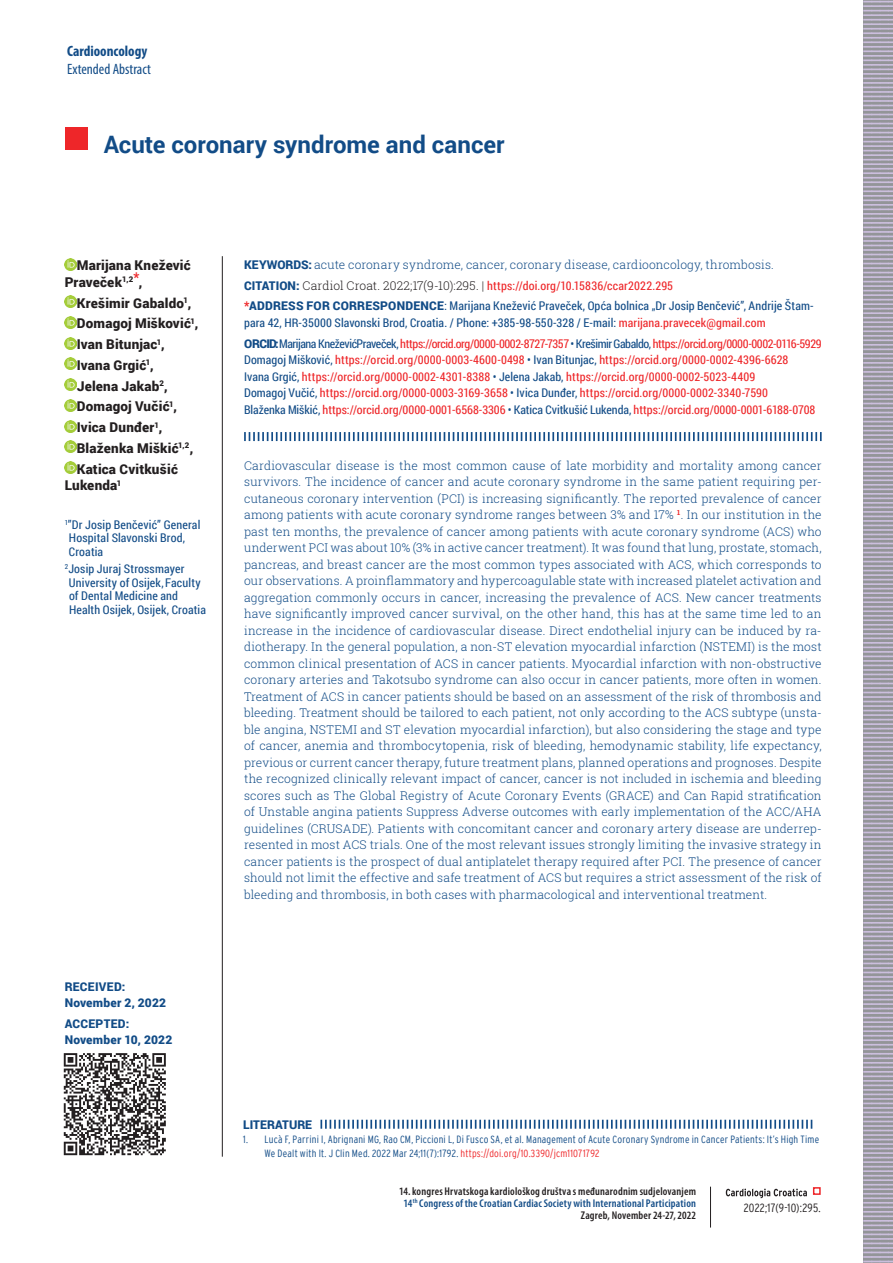
<style>
.page{position:relative;width:893px;height:1263px;background:#fff}
.page>*{position:absolute;margin:0;border:0;box-sizing:border-box;transform-origin:0 0}
.t1{font:700 24px "Roboto";color:#124c87}
.t2{font:condensed 15px "Myriad Pro";color:#124c87}
.t3{font:700 condensed 15px "Myriad Pro";color:#124c87}
.t4{font:900 13.5px/20.7px "Roboto";letter-spacing:.015em;color:#231f20}
.t5{font:300 12px/16.5px "Roboto Slab";letter-spacing:.01em;color:#124c87;text-align:justify}
.t6{font:12px/16.5px "Roboto Condensed";letter-spacing:.005em;color:#ee2629}
.t7{font:12px/13.5px "Roboto Condensed";letter-spacing:.01em;color:#124c87}
.t8{font:900 12px/16.5px "Roboto";letter-spacing:.015em;color:#124c87}
.t9{font:300 condensed 12px "Interstate";letter-spacing:.02em;color:#231f20}
.t10{font:600 condensed 11.25px/12px "Myriad Pro";letter-spacing:.015em;color:#231f20;text-align:right}
.t11{font:300 condensed 10.5px/13.5px "Interstate";letter-spacing:.02em;color:#124c87}
.s1{font-family:"Roboto";font-weight:900}
.s2{font-family:"Roboto";font-weight:900;color:#124c87}
.s3{font-family:"Roboto Slab";font-weight:300;color:#231f20}
.s4{color:#ee2629}
.s5{font-family:"Roboto"}
.s6{color:#124c87}
</style>
<div class="page">
<svg style="left:726px;top:1188px;width:81px;height:10px"></svg>
<div style="left:813px;top:1187px;width:8px;height:8px;border:2px solid #ee2629"></div>
<hr style="left:710px;top:1187px;width:1px;height:40px;background:#231f20">
<svg style="left:65px;top:258px;width:12px;height:12px"></svg>
<svg style="left:65px;top:296px;width:12px;height:12px"></svg>
<svg style="left:65px;top:316px;width:12px;height:12px"></svg>
<svg style="left:65px;top:337px;width:12px;height:12px"></svg>
<svg style="left:65px;top:358px;width:12px;height:12px"></svg>
<svg style="left:65px;top:379px;width:12px;height:12px"></svg>
<svg style="left:65px;top:399px;width:12px;height:12px"></svg>
<svg style="left:65px;top:420px;width:12px;height:12px"></svg>
<svg style="left:65px;top:441px;width:12px;height:12px"></svg>
<svg style="left:65px;top:462px;width:12px;height:12px"></svg>
<hr style="left:222px;top:256px;width:1px;height:901px;background:#231f20">
<svg style="left:320px;top:1120px;width:492px;height:9px"></svg>
<svg style="left:244px;top:432px;width:578px;height:9px"></svg>
<div style="left:65px;top:128px;width:23px;height:22px;background:#ee2629"></div>
<svg style="left:863px;top:0;width:30px;height:1263px;background:#a7a3b1"></svg>
<svg style="left:64px;top:1053px;width:102px;height:102px"></svg>
<p class="t3" style="left:67px;top:42px;width:82px">Cardiooncology</p>
<p class="t2" style="left:67px;top:60px;width:85px">Extended Abstract</p>
<h1 class="t1" style="left:104px;top:127px;width:402px">Acute coronary syndrome and cancer</h1>
<p class="t4" style="left:65px;top:257px;width:128px;line-height:16.5px;text-indent:12px">Marijana Knežević<br>Praveček<sup>1,2</sup><sup>*</sup>,</p>
<p class="t4" style="left:77px;top:292px;width:123px">Krešimir Gabaldo<sup>1</sup>,<br>Domagoj Mišković<sup>1</sup>,<br>Ivan Bitunjac<sup>1</sup>,<br>Ivana Grgić<sup>1</sup>,<br>Jelena Jakab<sup>2</sup>,<br>Domagoj Vučić<sup>1</sup>,<br>Ivica Dunđer<sup>1</sup>,<br>Blaženka Miškić<sup>1,2</sup>,<br>Katica Cvitkušić</p>
<p class="t4" style="left:65px;top:474px;width:58px">Lukenda<sup>1</sup></p>
<p class="t7" style="left:69px;top:517px;width:133px;text-indent:-4px"><sup>1</sup>”Dr Josip Benčević” General<br>Hospital Slavonski Brod,<br>Croatia</p>
<p class="t7" style="left:69px;top:562px;width:139px;text-indent:-4px"><sup>2</sup>Josip Juraj Strossmayer<br>University of Osijek, Faculty of Dental Medicine and<br>Health Osijek, Osijek, Croatia</p>
<p class="t8" style="left:65px;top:978px;width:103px">Received:<br>November 2, 2022</p>
<p class="t8" style="left:65px;top:1015px;width:109px">Accepted:<br>November 10, 2022</p>
<p class="t5" style="left:244px;top:256px;width:531px"><span class="s1">KEYWORDS:</span> acute coronary syndrome, cancer, coronary disease, cardiooncology, thrombosis.</p>
<p class="t6" style="left:244px;top:277px;width:430px"><span class="s2">CITATION:</span> <span class="s3">Cardiol Croat. 2022;17(9-10):295. |</span> https://doi.org/10.15836/ccar2022.295</p>
<p class="t8" style="left:244px;top:297px;width:146px"><span class="s4">*</span>Address for correspond</p>
<p class="t7" style="left:244px;top:297px;width:571px;line-height:16.5px;text-indent:169px"><span class="s1">ence</span><span class="s5">:</span> Marijana Knežević Praveček, Opća bolnica „Dr Josip Benčević”, Andrije Štam&shy;para 42, HR-35000 Slavonski Brod, Croatia. / Phone: +385-98-550-328 / E-mail: <span class="s4">marijana.pravecek@gmail.com</span></p>
<p class="t6" style="left:244px;top:335px;width:579px"><span class="s2">ORCID:</span><span class="s6">Marijana KneževićPraveček,</span> https://orcid.org/0000-0002-8727-7357 <span class="s6">• Krešimir Gabaldo,</span> https://orcid.org/0000-0002-0116-5929<br><span class="s6">Domagoj Mišković,</span> https://orcid.org/0000-0003-4600-0498 <span class="s6">• Ivan Bitunjac,</span> https://orcid.org/0000-0002-4396-6628<br><span class="s6">Ivana Grgić,</span> https://orcid.org/0000-0002-4301-8388 <span class="s6">• Jelena Jakab,</span> https://orcid.org/0000-0002-5023-4409<br><span class="s6">Domagoj Vučić,</span> https://orcid.org/0000-0003-3169-3658 <span class="s6">• Ivica Dunđer,</span> https://orcid.org/0000-0002-3340-7590<br><span class="s6">Blaženka Miškić,</span> https://orcid.org/0000-0001-6568-3306 <span class="s6">• Katica Cvitkušić Lukenda,</span> https://orcid.org/0000-0001-6188-0708</p>
<p class="t5" style="left:244px;top:457px;width:579px">Cardiovascular disease is the most common cause of late morbidity and mortality among cancer survivors. The incidence of cancer and acute coronary syndrome in the same patient requiring per&shy;cutaneous coronary intervention (PCI) is increasing significantly. The reported prevalence of cancer among patients with acute coronary syndrome ranges between 3% and 17% <sup>1</sup>. In our institution in the past ten months, the prevalence of cancer among patients with acute coronary syndrome (ACS) who underwent PCI was about 10% (3% in active cancer treatment). It was found that lung, prostate, stomach, pancreas, and breast cancer are the most common types associated with ACS, which corresponds to our observations. A proinflammatory and hypercoagulable state with increased platelet activation and aggregation commonly occurs in cancer, increasing the prevalence of ACS. New cancer treatments have significantly improved cancer survival, on the other hand, this has at the same time led to an increase in the incidence of cardiovascular disease. Direct endothelial injury can be induced by ra&shy;diotherapy. In the general population, a non-ST elevation myocardial infarction (NSTEMI) is the most common clinical presentation of ACS in cancer patients. Myocardial infarction with non-obstructive coronary arteries and Takotsubo syndrome can also occur in cancer patients, more often in women.<br>Treatment of ACS in cancer patients should be based on an assessment of the risk of thrombosis and bleeding. Treatment should be tailored to each patient, not only according to the ACS subtype (unsta&shy;ble angina, NSTEMI and ST elevation myocardial infarction), but also considering the stage and type of cancer, anemia and thrombocytopenia, risk of bleeding, hemodynamic stability, life expectancy, previous or current cancer therapy, future treatment plans, planned operations and prognoses. Despite the recognized clinically relevant impact of cancer, cancer is not included in ischemia and bleeding scores such as The Global Registry of Acute Coronary Events (GRACE) and Can Rapid stratification of Unstable angina patients Suppress Adverse outcomes with early implementation of the ACC/AHA guidelines (CRUSADE). Patients with concomitant cancer and coronary artery disease are underrep&shy;resented in most ACS trials. One of the most relevant issues strongly limiting the invasive strategy in cancer patients is the prospect of dual antiplatelet therapy required after PCI. The presence of cancer should not limit the effective and safe treatment of ACS but requires a strict assessment of the risk of bleeding and thrombosis, in both cases with pharmacological and interventional treatment.</p>
<p class="t8" style="left:243px;top:1116px;width:62px">LITERATURE</p>
<p class="t11" style="left:265px;top:1132px;width:556px;text-indent:-21px">1. Lucà F, Parrini I, Abrignani MG, Rao CM, Piccioni L, Di Fusco SA, et al. Management of Acute Coronary Syndrome in Cancer Patients: It’s High Time<br>We Dealt with It. J Clin Med. 2022 Mar 24;11(7):1792. <span class="s4">https://doi.org/10.3390/jcm11071792</span></p>
<p class="t10" style="left:399px;top:1185px;width:299px">14. kongres Hrvatskoga kardiološkog društva s međunarodnim sudjelovanjem<br><span class="s6">14</span><sup>th</sup> <span class="s6">Congress of the Croatian Cardiac Society with International Participation<br></span>Zagreb, November 24-27, 2022</p>
<p class="t9" style="left:744px;top:1201px;width:78px">2022;17(9-10):295.</p>
</div>
